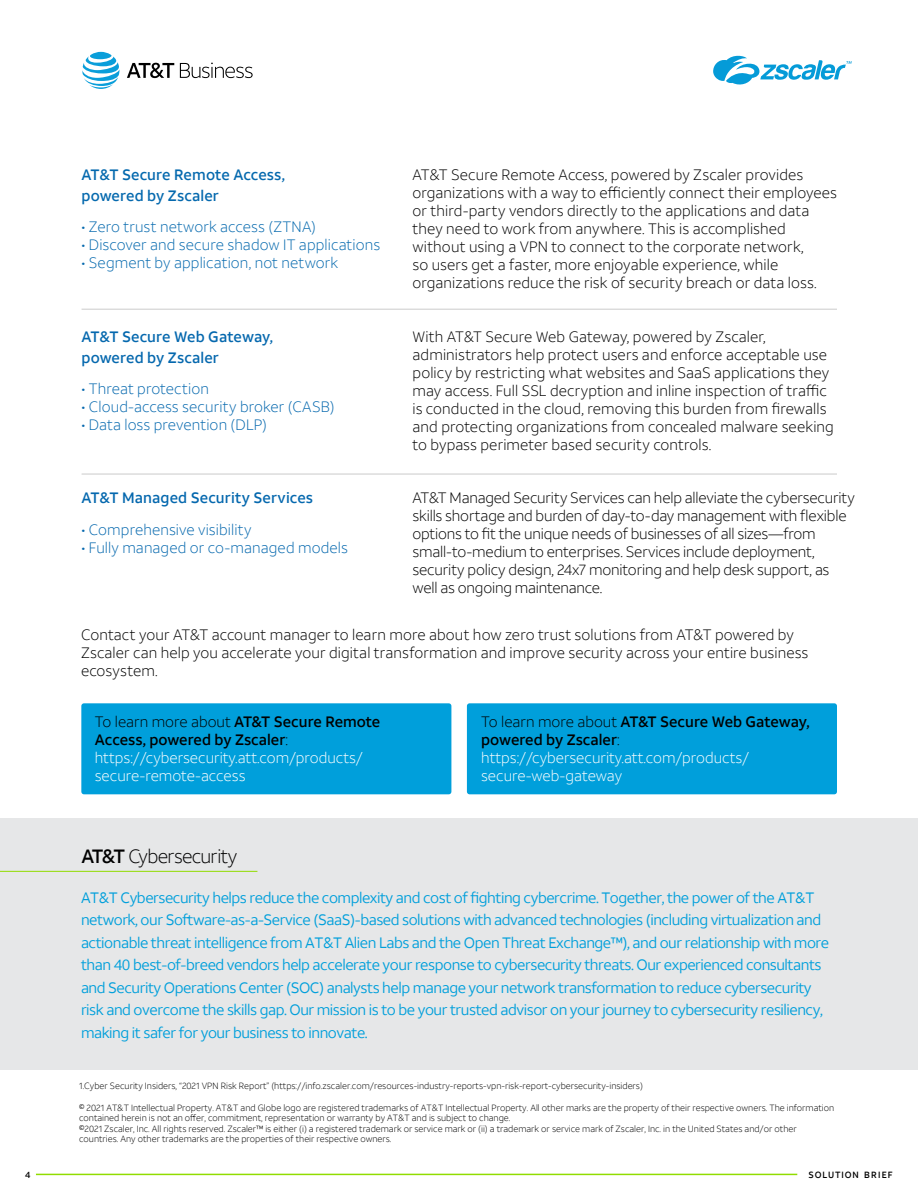
<style>
.page{position:relative;width:918px;height:1188px;background:#fff}
.page>*{position:absolute;margin:0;border:0;box-sizing:border-box;transform-origin:0 0}
.t1{font:300 19.2px "ATT Aleck Sans";letter-spacing:-.04em;color:#000}
.t2{font:300 15px/18px "ATT Aleck Sans";letter-spacing:.005em;color:#000}
.t3{font:15px/22.5px "ATT Aleck Sans";letter-spacing:-.03em;color:#009fdb}
.t4{font:300 15px/18px "ATT Aleck Sans";color:#fff}
.t5{font:300 15px "ATT Aleck Sans";letter-spacing:.01em;color:#0568ae}
.t6{font:300 15px "ATT Aleck Sans";letter-spacing:.01em;color:#0569ae}
.t7{font:500 15px/21px "ATT Aleck Sans";letter-spacing:.01em;color:#0568ae}
.t8{font:500 15px/21px "ATT Aleck Sans";letter-spacing:.005em;color:#0569ae}
.t9{font:300 9px/10.5px "ATT Aleck Sans";color:#000}
.t10{font:500 9px "ATT Aleck Sans";letter-spacing:.095em;color:#000}
.s1{color:#000}
.s2{font-weight:500;color:#000}
.s3{font-weight:500}
</style>
<div class="page">
<hr style="left:36px;top:1174px;width:761px;height:1px;background:#91dc00">
<div style="left:467px;top:703px;width:370px;height:91px;background:#009fdb;border-radius:3px"></div>
<div style="left:81px;top:703px;width:370px;height:91px;background:#009fdb;border-radius:3px"></div>
<div style="left:0;top:819px;width:918px;height:251px;background:#e6e7e8"></div>
<hr style="left:0;top:871px;width:257px;height:1px;background:#91dc00">
<hr style="left:82px;top:309px;width:755px;height:1px;background:#959595">
<hr style="left:82px;top:474px;width:755px;height:1px;background:#959595">
<svg style="left:82px;top:52px;width:37px;height:37px"></svg>
<svg style="left:127px;top:63px;width:47px;height:15px"></svg>
<svg style="left:180px;top:63px;width:73px;height:15px"></svg>
<svg style="left:713px;top:56px;width:139px;height:29px"></svg>
<p class="t8" style="left:82px;top:164px;width:205px">AT&amp;T Secure Remote Access, powered by Zscaler</p>
<p class="t6" style="left:82px;top:218px;width:236px">• Zero trust network access (ZTNA)</p>
<p class="t6" style="left:82px;top:236px;width:300px">• Discover and secure shadow IT applications</p>
<p class="t6" style="left:82px;top:254px;width:258px">• Segment by application, not network</p>
<p class="t7" style="left:82px;top:326px;width:193px">AT&amp;T Secure Web Gateway, powered by Zscaler</p>
<p class="t5" style="left:82px;top:380px;width:129px">• Threat protection</p>
<p class="t5" style="left:82px;top:398px;width:254px">• Cloud-access security broker (CASB)</p>
<p class="t5" style="left:82px;top:416px;width:187px">• Data loss prevention (DLP)</p>
<p class="t7" style="left:82px;top:488px;width:233px">AT&amp;T Managed Security Services</p>
<p class="t5" style="left:82px;top:521px;width:171px">• Comprehensive visibility</p>
<p class="t5" style="left:82px;top:539px;width:268px">• Fully managed or co-managed models</p>
<p class="t2" style="left:413px;top:166px;width:426px">AT&amp;T Secure Remote Access, powered by Zscaler provides organizations with a way to efficiently connect their employees or third-party vendors directly to the applications and data they need to work from anywhere. This is accomplished without using a VPN to connect to the corporate network,<br>so users get a faster, more enjoyable experience, while organizations reduce the risk of security breach or data loss.</p>
<p class="t2" style="left:413px;top:327px;width:423px">With AT&amp;T Secure Web Gateway, powered by Zscaler, administrators help protect users and enforce acceptable use policy by restricting what websites and SaaS applications they may access. Full SSL decryption and inline inspection of traffic is conducted in the cloud, removing this burden from firewalls and protecting organizations from concealed malware seeking to bypass perimeter based security controls.</p>
<p class="t2" style="left:413px;top:489px;width:444px">AT&amp;T Managed Security Services can help alleviate the cybersecurity skills shortage and burden of day-to-day management with flexible options to fit the unique needs of businesses of all sizes—from small-to-medium to enterprises. Services include deployment, security policy design, 24x7 monitoring and help desk support, as well as ongoing maintenance.</p>
<p class="t2" style="left:81px;top:625px;width:729px">Contact your AT&amp;T account manager to learn more about how zero trust solutions from AT&amp;T powered by<br>Zscaler can help you accelerate your digital transformation and improve security across your entire business ecosystem.</p>
<p class="t4" style="left:481px;top:712px;width:330px"><span class="s1">To learn more about</span> <span class="s2">AT&amp;T Secure Web Gateway, powered by Zscaler</span><span class="s1">: </span>https://cybersecurity.att.com/products/ secure-web-gateway</p>
<p class="t4" style="left:95px;top:712px;width:287px"><span class="s1">To learn more about</span> <span class="s2">AT&amp;T Secure Remote Access, powered by Zscaler</span><span class="s1">: </span>https://cybersecurity.att.com/products/ secure-remote-access</p>
<p class="t1" style="left:82px;top:844px;width:157px"><span class="s3">AT&amp;T</span> Cybersecurity</p>
<p class="t3" style="left:81px;top:886px;width:750px">AT&amp;T Cybersecurity helps reduce the complexity and cost of fighting cybercrime. Together, the power of the AT&amp;T network, our Software-as-a-Service (SaaS)-based solutions with advanced technologies (including virtualization and actionable threat intelligence from AT&amp;T Alien Labs and the Open Threat Exchange™), and our relationship with more than 40 best-of-breed vendors help accelerate your response to cybersecurity threats. Our experienced consultants and Security Operations Center (SOC) analysts help manage your network transformation to reduce cybersecurity risk and overcome the skills gap. Our mission is to be your trusted advisor on your journey to cybersecurity resiliency, making it safer for your business to innovate.</p>
<p class="t9" style="left:79px;top:1081px;width:565px">1.Cyber Security Insiders, “2021 VPN Risk Report” (https://info.zscaler.com/resources-industry-reports-vpn-risk-report-cybersecurity-insiders)</p>
<p class="t9" style="left:79px;top:1102px;width:757px">© 2021 AT&amp;T Intellectual Property. AT&amp;T and Globe logo are registered trademarks of AT&amp;T Intellectual Property. All other marks are the property of their respective owners. The information contained herein is not an offer, commitment, representation or warranty by AT&amp;T and is subject to change.<br>©2021 Zscaler, Inc. All rights reserved. Zscaler™ is either (i) a registered trademark or service mark or (ii) a trademark or service mark of Zscaler, Inc. in the United States and/or other countries. Any other trademarks are the properties of their respective owners.</p>
<p class="t10" style="left:25px;top:1169px;width:7px">4</p>
<p class="t10" style="left:809px;top:1169px;width:86px">SOLUTION BRIEF</p>
</div>
